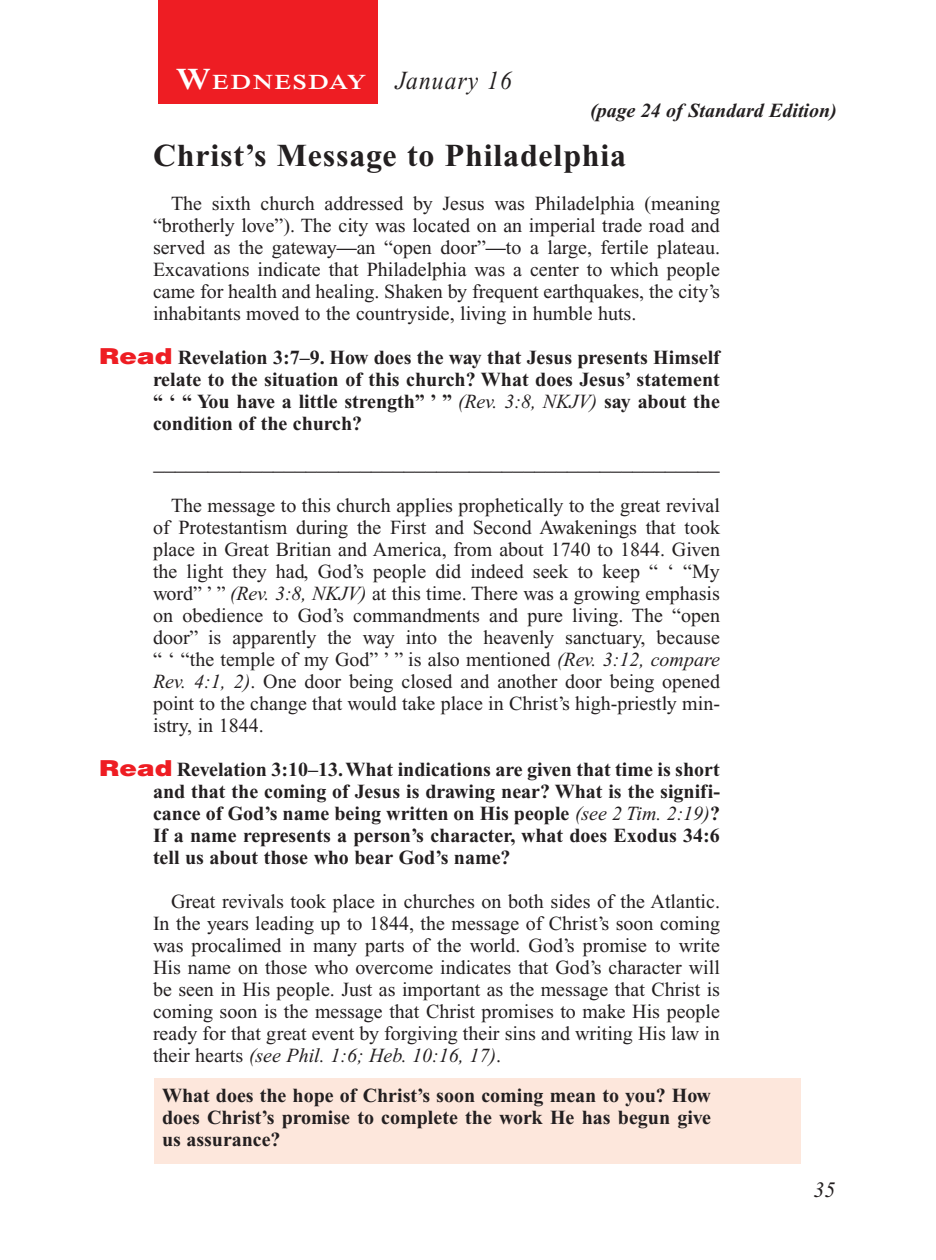
<style>
.page{position:relative;width:936px;height:1260px;background:#fff}
.page>*{position:absolute;margin:0;border:0;box-sizing:border-box;transform-origin:0 0}
.t1{font:700 32px "Times New Roman PS Std";letter-spacing:.025em;color:#231f20}
.t2{font:italic 26px "Times New Roman PS Std";letter-spacing:.05em;color:#231f20;scale:.9 1}
.t3{font:22px "Times New Roman PS Std";color:#231f20}
.t4{font:italic 22px "Times New Roman PS Std";color:#231f20}
.t5{font:600 21px "Times NRMT Std";letter-spacing:.07em;color:#fff;scale:1.1 1}
.t6{font:20px/22px "Times New Roman PS Std";color:#231f20;text-align:justify}
.t7{font:700 20px/22px "Times New Roman PS Std";color:#231f20;text-align:justify}
.t8{font:italic 700 20px "Times New Roman PS Std";color:#231f20}
.s1{font-size:30px}
.s2{font-weight:700}
.s3{font-family:"Helvetica LT Std";font-weight:900;font-size:22px;color:#ee1d23}
.s4{font-weight:400;font-style:italic}
.s5{font-style:italic}
</style>
<div class="page">
<div style="left:158px;top:0;width:220px;height:103px;background:#ee1d23"></div>
<div style="left:155px;top:1078px;width:646px;height:86px;background:#fde7dc"></div>
<p class="t5" style="left:176px;top:70px;width:175px"><span class="s1">W</span>EDNESDAY</p>
<h2 class="t2" style="left:396px;top:66px;width:131px">January 16</h2>
<p class="t8" style="left:590px;top:100px;width:248px">(page 24 of Standard Edition)</p>
<h1 class="t1" style="left:153px;top:138px;width:475px">Christ’s Message to Philadelphia</h1>
<p class="t6" style="left:153px;top:193px;width:569px;text-indent:18px">The sixth church addressed by Jesus was Philadelphia (meaning “brotherly love”). The city was located on an imperial trade road and served as the gateway<span class="s2">—</span>an “open door”<span class="s2">—</span>to a large, fertile plateau.<br>Excavations indicate that Philadelphia was a center to which people came for health and healing. Shaken by frequent earthquakes, the city’s inhabitants moved to the countryside, living in humble huts.</p>
<p class="t7" style="left:153px;top:347px;width:568px;text-indent:-54px"><span class="s3">Read</span> Revelation 3:7–9. How does the way that Jesus presents Himself relate to the situation of this church? What does Jesus’ statement “ ‘ “ You have a little strength” ’ ” <span class="s4">(Rev. 3:8, NKJV)</span> say about the condition of the church?</p>
<p class="t3" style="left:153px;top:451px;width:568px">____________________________________________________</p>
<p class="t6" style="left:153px;top:495px;width:569px;text-indent:18px">The message to this church applies prophetically to the great revival of Protestantism during the First and Second Awakenings that took place in Great Britian and America, from about 1740 to 1844. Given the light they had, God’s people did indeed seek to keep “ ‘ “My word” ’ ” <span class="s5">(Rev. 3:8, NKJV)</span> at this time. There was a growing emphasis on obedience to God’s commandments and pure living. The “open door” is apparently the way into the heavenly sanctuary, because “ ‘ “the temple of my God” ’ ” is also mentioned <span class="s5">(Rev. 3:12, compare Rev. 4:1, 2)</span>. One door being closed and another door being opened point to the change that would take place in Christ’s high-priestly min&shy;istry, in 1844.</p>
<p class="t7" style="left:153px;top:759px;width:568px;text-indent:-54px"><span class="s3">Read</span> Revelation 3:10–13. What indications are given that time is short and that the coming of Jesus is drawing near? What is the signifi&shy;cance of God’s name being written on His people <span class="s4">(see 2 Tim. 2:19)</span>?<br>If a name represents a person’s character, what does Exodus 34:6 tell us about those who bear God’s name?</p>
<p class="t6" style="left:153px;top:891px;width:569px;text-indent:18px">Great revivals took place in churches on both sides of the Atlantic.<br>In the years leading up to 1844, the message of Christ’s soon coming was procalimed in many parts of the world. God’s promise to write His name on those who overcome indicates that God’s character will be seen in His people. Just as important as the message that Christ is coming soon is the message that Christ promises to make His people ready for that great event by forgiving their sins and writing His law in their hearts <span class="s5">(see Phil. 1:6; Heb. 10:16, 17)</span>.</p>
<p class="t7" style="left:162px;top:1085px;width:551px">What does the hope of Christ’s soon coming mean to you? How does Christ’s promise to complete the work He has begun give us assurance?</p>
<p class="t4" style="left:813px;top:1178px;width:23px">35</p>
</div>
